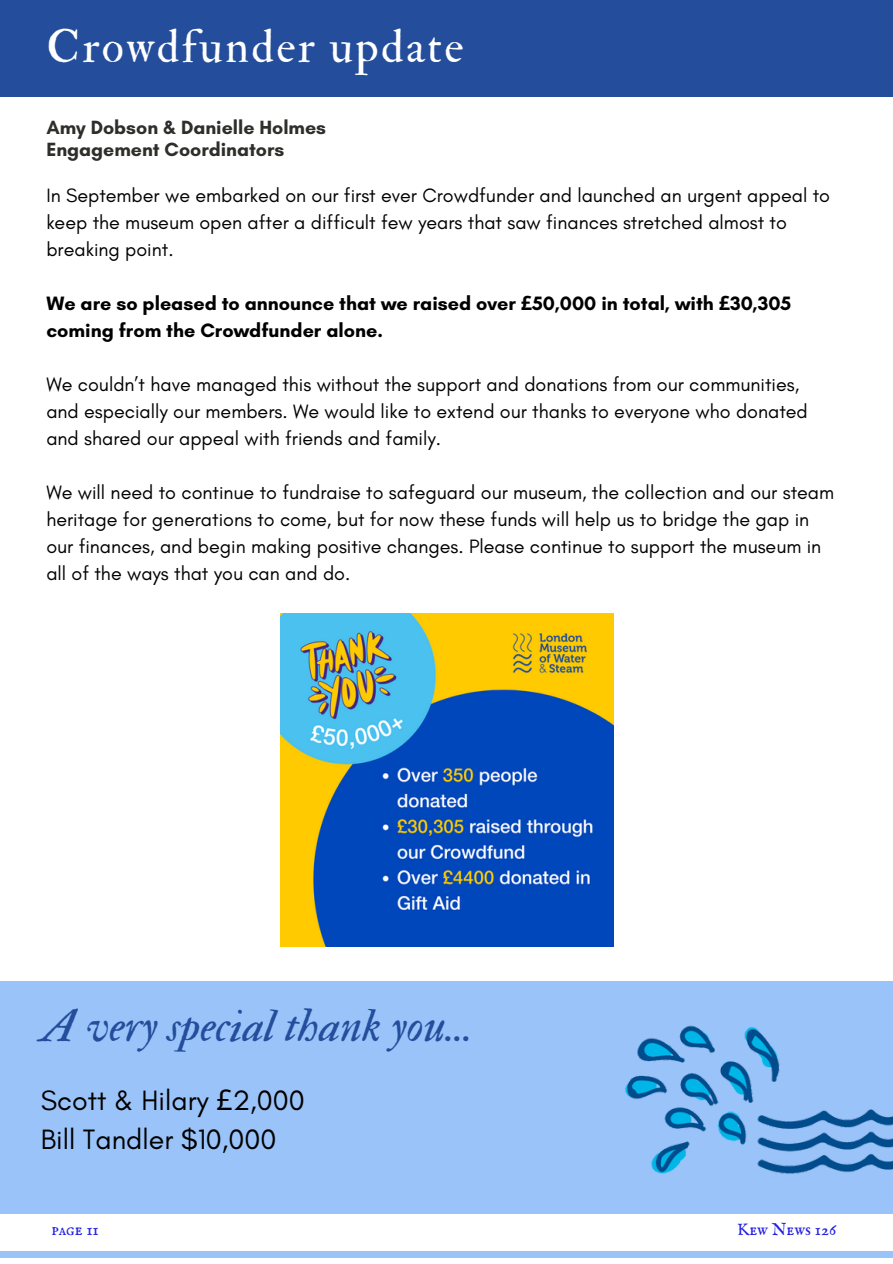
<style>
.page{position:relative;width:893px;height:1264px;background:#fff}
.page>*{position:absolute;margin:0;border:0;box-sizing:border-box;transform-origin:0 0}
.t1{font:46.35px "IM FELL Double Pica Italic";color:#244e9c}
.t2{font:46.05px "IM FELL Double Pica Roman";letter-spacing:.05em;color:#fff}
.t3{font:28.5px/39.3px "Glacial Indifference";color:#000}
.t4{font:19.65px/27px "Glacial Indifference";color:#000}
.t5{font:700 19.65px/27px "Glacial Indifference";color:#000}
.t6{font:700 19.5px/22.5px "Glacial Indifference";color:#2e2e2a}
.t7{font:17.1px "IM FELL English SC";color:#231fe1}
.s1{font-family:"Noto Sans"}
</style>
<div class="page">
<div style="left:0;top:1207px;width:892px;height:6px;background:#9ac3f9"></div>
<div style="left:0;top:1251px;width:892px;height:6px;background:#9ac3f9"></div>
<div style="left:0;top:0;width:892px;height:97px;background:#244e9c"></div>
<img style="left:280px;top:613px;width:333px;height:333px">
<div style="left:0;top:981px;width:892px;height:228px;background:#9ac3f9"></div>
<img style="left:614px;top:1025px;width:278px;height:233px">
<h3 class="t2" style="left:46px;top:18px;width:419px">Crowdfunder update</h3>
<h1 class="t6" style="left:46px;top:115px;width:281px">Amy Dobson &amp; Danielle Holmes<br>Engagement Coordinators</h1>
<h4 class="t4" style="left:46px;top:182px;width:785px">In September we embarked on our first ever Crowdfunder and launched an urgent appeal to keep the museum open after a difficult few years that saw finances stretched almost to breaking point.</h4>
<h4 class="t5" style="left:46px;top:290px;width:746px">We are so pleased to announce that we raised over <span class="s1">£</span>50,000 in total, with <span class="s1">£</span>30,305 coming from the Crowdfunder alone.</h4>
<p class="t4" style="left:46px;top:371px;width:763px">We couldn’t have managed this without the support and donations from our communities, and especially our members. We would like to extend our thanks to everyone who donated and shared our appeal with friends and family.</p>
<p class="t4" style="left:46px;top:479px;width:789px">We will need to continue to fundraise to safeguard our museum, the collection and our steam heritage for generations to come, but for now these funds will help us to bridge the gap in our finances, and begin making positive changes. Please continue to support the museum in all of the ways that you can and do.</p>
<h2 class="t1" style="left:41px;top:997px;width:433px">A very special thank you...</h2>
<p class="t3" style="left:41px;top:1080px;width:265px">Scott &amp; Hilary <span class="s1">£</span>2,000<br>Bill Tandler $10,000</p>
<h3 class="t7" style="left:51px;top:1218px;width:49px">page 11</h3>
<h4 class="t7" style="left:737px;top:1218px;width:101px">Kew News 126</h4>
</div>
